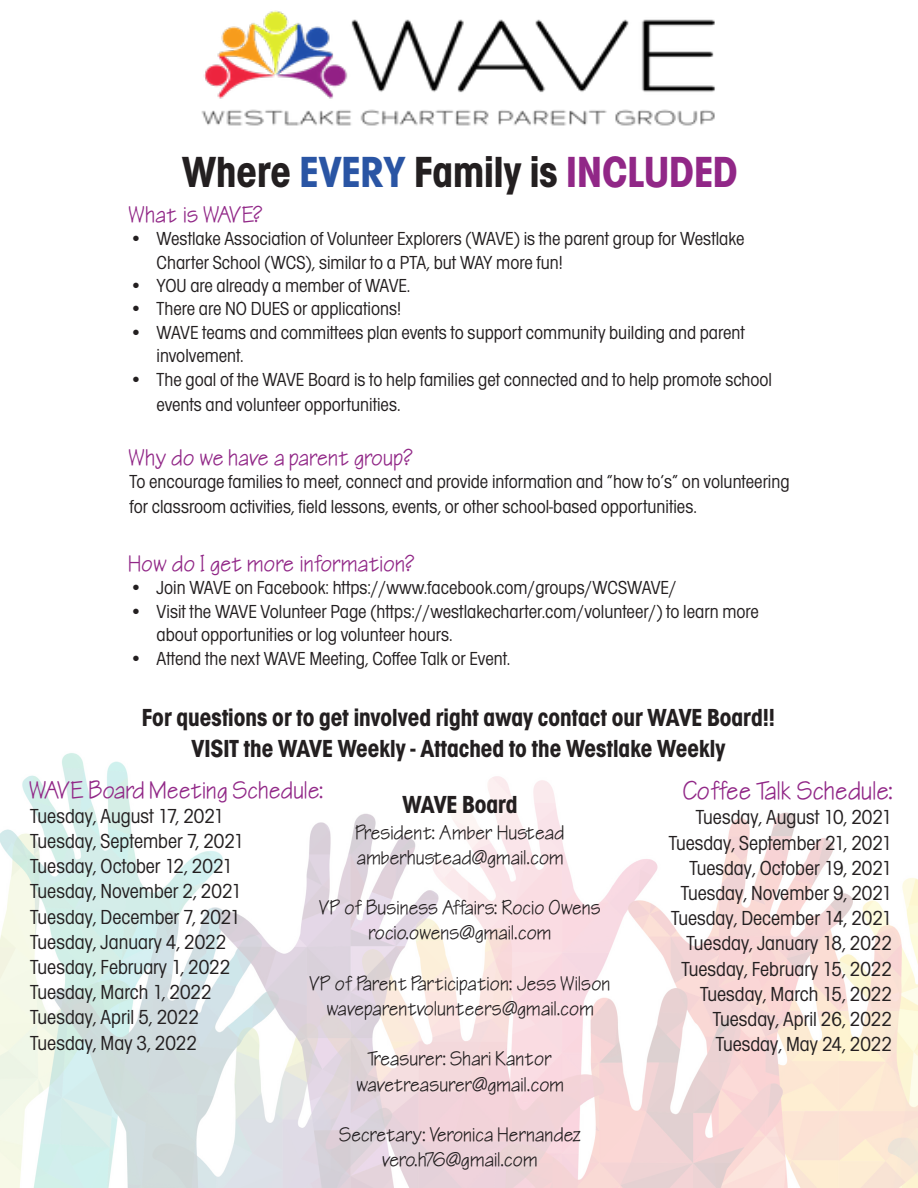
<style>
.page{position:relative;width:918px;height:1188px;background:#fff}
.page>*{position:absolute;margin:0;border:0;box-sizing:border-box;transform-origin:0 0}
.t1{font:700 condensed 45px "AYT Avalon";color:#231f20}
.t2{font:700 27px "AYT Cheers Type";letter-spacing:.09em;color:#912787}
.t3{font:700 condensed 25.5px "AYT Avalon";color:#231f20}
.t4{font:700 25.5px "AYT Cheers Type";letter-spacing:.09em;color:#912787}
.t5{font:700 24px "AYT Cheers Type";letter-spacing:.09em;color:#912787}
.t6{font:condensed 21px "AYT Avalon";color:#231f20}
.t7{font:700 21px "AYT Cheers Type";letter-spacing:.085em;color:#231f20}
.t8{font:condensed 19.5px/23.4px "AYT Avalon";color:#231f20}
.s1{color:#2a55a4}
.s2{color:#912787}
</style>
<div class="page">
<img style="left:0;top:753px;width:918px;height:435px">
<img style="left:201px;top:10px;width:514px;height:116px">
<p class="t1" style="left:182px;top:145px;width:557px">Where <span class="s1">EVERY</span> Family is <span class="s2">INCLUDED</span></p>
<p class="t5" style="left:130px;top:200px;width:134px">What is WAVE?</p>
<p class="t8" style="left:157px;top:227px;width:589px;text-indent:-27px">• Westlake Association of Volunteer Explorers (WAVE) is the parent group for Westlake<br>Charter School (WCS), similar to a PTA, but WAY more fun!</p>
<p class="t8" style="left:130px;top:274px;width:282px">• YOU are already a member of WAVE.</p>
<p class="t8" style="left:130px;top:297px;width:273px">• There are NO DUES or applications!</p>
<p class="t8" style="left:157px;top:321px;width:590px;text-indent:-27px">• WAVE teams and committees plan events to support community building and parent involvement.</p>
<p class="t8" style="left:157px;top:367px;width:617px;line-height:25.2px;text-indent:-27px">• The goal of the WAVE Board is to help families get connected and to help promote school events and volunteer opportunities.</p>
<p class="t5" style="left:130px;top:443px;width:284px">Why do we have a parent group?</p>
<p class="t8" style="left:130px;top:469px;width:662px;line-height:25.2px">To encourage families to meet, connect and provide information and “how to’s” on volunteering for classroom activities, field lessons, events, or other school-based opportunities.</p>
<p class="t5" style="left:130px;top:549px;width:286px">How do I get more information?</p>
<p class="t8" style="left:130px;top:576px;width:549px">• Join WAVE on Facebook: https://www.facebook.com/groups/WCSWAVE/</p>
<p class="t8" style="left:157px;top:600px;width:604px;text-indent:-27px">• Visit the WAVE Volunteer Page (https://westlakecharter.com/volunteer/) to learn more about opportunities or log volunteer hours.</p>
<p class="t8" style="left:130px;top:647px;width:382px">• Attend the next WAVE Meeting, Coffee Talk or Event.</p>
<p class="t3" style="left:142px;top:702px;width:635px">For questions or to get involved right away contact our WAVE Board!!</p>
<p class="t3" style="left:192px;top:733px;width:535px">VISIT the WAVE Weekly - Attached to the Westlake Weekly</p>
<p class="t2" style="left:684px;top:774px;width:209px">Coffee Talk Schedule:</p>
<p class="t6" style="left:696px;top:806px;width:198px">Tuesday, August 10, 2021</p>
<p class="t6" style="left:669px;top:831px;width:225px">Tuesday, September 21, 2021</p>
<p class="t6" style="left:689px;top:856px;width:204px">Tuesday, October 19, 2021</p>
<p class="t6" style="left:681px;top:881px;width:213px">Tuesday, November 9, 2021</p>
<p class="t6" style="left:671px;top:906px;width:223px">Tuesday, December 14, 2021</p>
<p class="t6" style="left:687px;top:932px;width:207px">Tuesday, January 18, 2022</p>
<p class="t6" style="left:681px;top:957px;width:212px">Tuesday, February 15, 2022</p>
<p class="t6" style="left:700px;top:982px;width:193px">Tuesday, March 15, 2022</p>
<p class="t6" style="left:713px;top:1007px;width:181px">Tuesday, April 26, 2022</p>
<p class="t6" style="left:716px;top:1032px;width:178px">Tuesday, May 24, 2022</p>
<p class="t4" style="left:30px;top:774px;width:294px">WAVE Board Meeting Schedule:</p>
<p class="t6" style="left:30px;top:804px;width:195px">Tuesday, August 17, 2021</p>
<p class="t6" style="left:30px;top:829px;width:215px">Tuesday, September 7, 2021</p>
<p class="t6" style="left:30px;top:854px;width:204px">Tuesday, October 12, 2021</p>
<p class="t6" style="left:30px;top:880px;width:213px">Tuesday, November 2, 2021</p>
<p class="t6" style="left:30px;top:905px;width:212px">Tuesday, December 7, 2021</p>
<p class="t6" style="left:30px;top:930px;width:198px">Tuesday, January 4, 2022</p>
<p class="t6" style="left:30px;top:955px;width:202px">Tuesday, February 1, 2022</p>
<p class="t6" style="left:30px;top:980px;width:183px">Tuesday, March 1, 2022</p>
<p class="t6" style="left:30px;top:1006px;width:170px">Tuesday, April 5, 2022</p>
<p class="t6" style="left:30px;top:1031px;width:168px">Tuesday, May 3, 2022</p>
<p class="t3" style="left:402px;top:790px;width:117px">WAVE Board</p>
<p class="t7" style="left:357px;top:819px;width:209px">President: Amber Hustead</p>
<p class="t7" style="left:357px;top:844px;width:207px">amberhustead@gmail.com</p>
<p class="t7" style="left:320px;top:895px;width:281px">VP of Business Affairs: Rocio Owens</p>
<p class="t7" style="left:370px;top:920px;width:182px">rocio.owens@gmail.com</p>
<p class="t7" style="left:311px;top:970px;width:300px">VP of Parent Participation: Jess Wilson</p>
<p class="t7" style="left:327px;top:996px;width:267px">waveparentvolunteers@gmail.com</p>
<p class="t7" style="left:368px;top:1046px;width:185px">Treasurer: Shari Kantor</p>
<p class="t7" style="left:357px;top:1071px;width:208px">wavetreasurer@gmail.com</p>
<p class="t7" style="left:340px;top:1122px;width:242px">Secretary: Veronica Hernandez</p>
<p class="t7" style="left:383px;top:1147px;width:155px">vero.h76@gmail.com</p>
</div>
